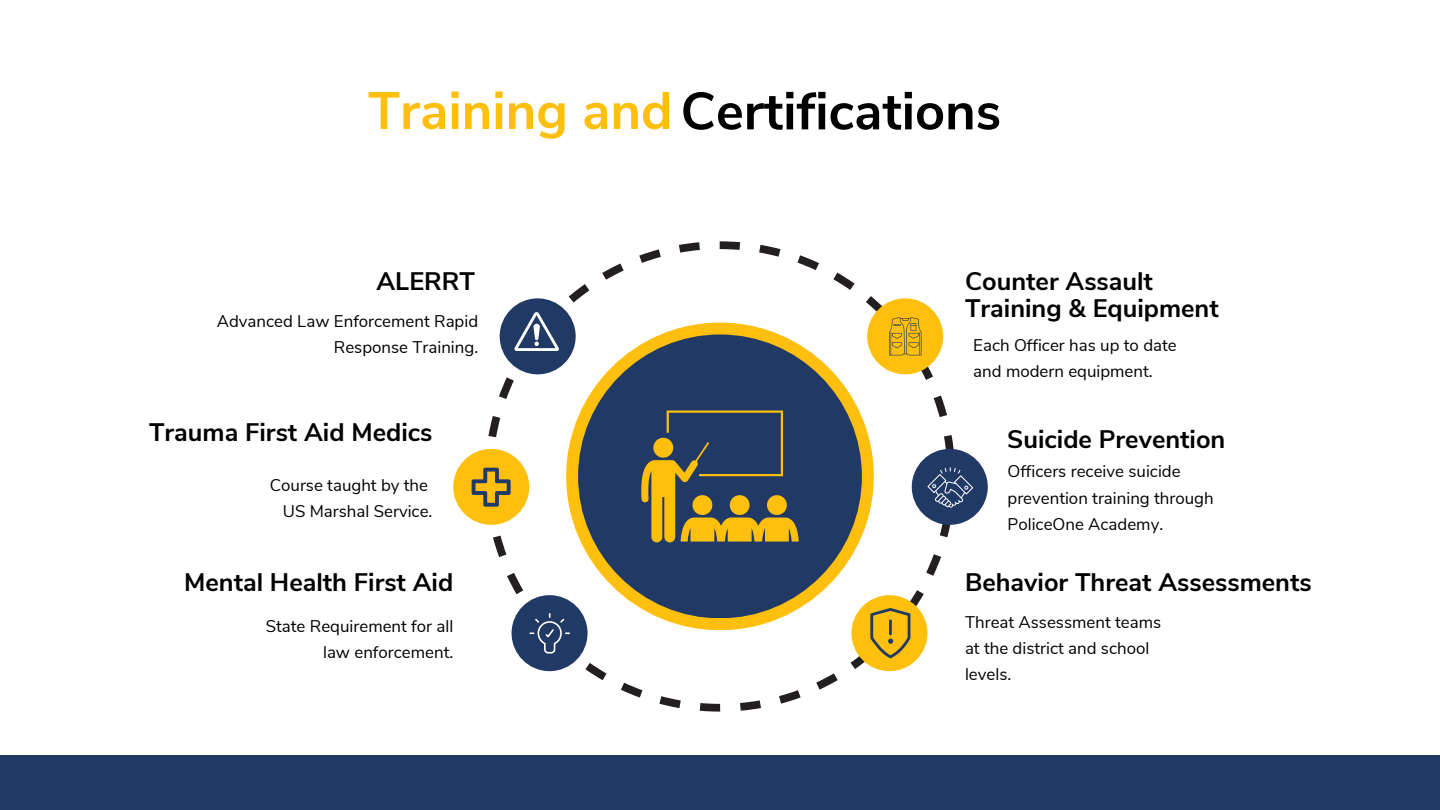
<style>
.page{position:relative;width:1440px;height:810px;background:#fff}
.page>*{position:absolute;margin:0;border:0;box-sizing:border-box;transform-origin:0 0}
.t1{font:700 52.4px "Nunito Sans";color:#000}
.t2{font:700 25.3px/27.4px "Nunito Sans";color:#000}
.t3{font:16.9px/26.4px "Nunito Sans";color:#000;text-align:right}
.s1{color:#febf0e}
</style>
<div class="page">
<svg style="left:488px;top:241px;width:466px;height:471px"></svg>
<div style="left:566px;top:323px;width:308px;height:307px;background:#febf0e;border-radius:50%"></div>
<div style="left:578px;top:334px;width:284px;height:284px;background:#203965;border-radius:50%"></div>
<div style="left:500px;top:298px;width:76px;height:76px;background:#203965;border-radius:50%"></div>
<div style="left:453px;top:449px;width:76px;height:76px;background:#febf0e;border-radius:50%"></div>
<div style="left:512px;top:595px;width:76px;height:76px;background:#203965;border-radius:50%"></div>
<div style="left:867px;top:298px;width:76px;height:76px;background:#febf0e;border-radius:50%"></div>
<div style="left:912px;top:449px;width:76px;height:76px;background:#203965;border-radius:50%"></div>
<div style="left:851px;top:595px;width:76px;height:76px;background:#febf0e;border-radius:50%"></div>
<div style="left:0;top:755px;width:1439px;height:55px;background:#203965"></div>
<svg style="left:927px;top:467px;width:46px;height:41px"></svg>
<svg style="left:529px;top:613px;width:41px;height:41px"></svg>
<svg style="left:641px;top:411px;width:158px;height:131px"></svg>
<svg style="left:514px;top:312px;width:45px;height:39px"></svg>
<svg style="left:472px;top:468px;width:39px;height:39px"></svg>
<svg style="left:889px;top:317px;width:32px;height:38px"></svg>
<svg style="left:870px;top:608px;width:40px;height:50px"></svg>
<h1 class="t1" style="left:368px;top:76px;width:635px"><span class="s1">Training and</span>Certifications</h1>
<h2 class="t2" style="left:377px;top:268px;width:100px">ALERRT</h2>
<p class="t3" style="left:217px;top:308px;width:263px">Advanced Law Enforcement Rapid<br>Response Training.</p>
<h2 class="t2" style="left:149px;top:419px;width:285px">Trauma First Aid Medics</h2>
<p class="t3" style="left:270px;top:472px;width:164px">Course taught by the<br>US Marshal Service.</p>
<h2 class="t2" style="left:184px;top:569px;width:271px">Mental Health First Aid</h2>
<p class="t3" style="left:266px;top:613px;width:189px">State Requirement for all law enforcement.</p>
<h2 class="t2" style="left:965px;top:268px;width:255px">Counter Assault<br>Training &amp; Equipment</h2>
<p class="t3" style="left:973px;top:332px;width:205px;text-align:left">Each Officer has up to date and modern equipment.</p>
<h2 class="t2" style="left:1007px;top:426px;width:220px">Suicide Prevention</h2>
<p class="t3" style="left:1008px;top:458px;width:208px;text-align:left">Officers receive suicide prevention training through<br>PoliceOne Academy.</p>
<h2 class="t2" style="left:965px;top:569px;width:348px">Behavior Threat Assessments</h2>
<p class="t3" style="left:965px;top:609px;width:198px;text-align:left">Threat Assessment teams at the district and school levels.</p>
</div>
